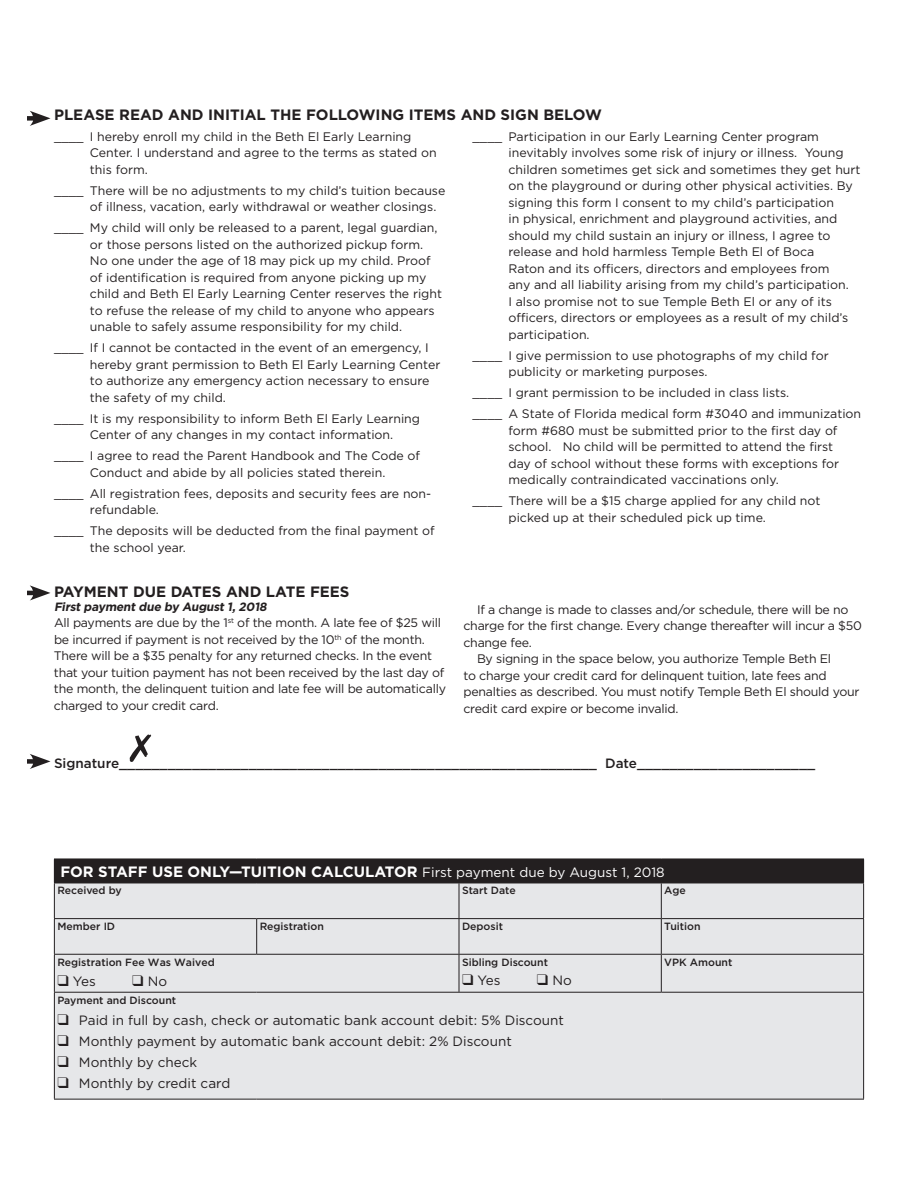
<style>
.page{position:relative;width:918px;height:1188px;background:#fff}
.page>*{position:absolute;margin:0;border:0;box-sizing:border-box;transform-origin:0 0}
.Header_Black{font:700 15px "Gotham";color:#231f20}
.t1{font:700 15px "Gotham";color:#fff}
.Gotham_9_12{font:13.5px "Gotham";color:#231f20}
.No_Spacing{font:500 13.5px "Gotham";color:#231f20}
.No_Spacing-2{font:12.3px/16.5px "Gotham";color:#231f20}
.No_Spacing-3{font:12.3px/16.5px "Gotham";letter-spacing:-.02em;color:#231f20}
.No_Spacing-4{font:italic 700 12px "Gotham";color:#231f20}
.table_type{font:500 10.5px "Gotham";color:#231f20}
.Gotham_9_12-2{font:500 10.5px "Gotham";color:#231f20}
.s1{font-weight:400;font-size:13.5px}
</style>
<div class="page">
<div style="left:27px;top:116px;width:11px;height:5px;background:#231f20"></div>
<svg style="left:30px;top:111px;width:21px;height:15px"></svg>
<div style="left:27px;top:759px;width:11px;height:5px;background:#231f20"></div>
<svg style="left:30px;top:754px;width:21px;height:15px"></svg>
<hr style="left:27px;top:591px;width:11px;height:4px;background:#231f20">
<svg style="left:30px;top:585px;width:21px;height:16px"></svg>
<svg style="left:130px;top:734px;width:21px;height:28px"></svg>
<div style="left:54px;top:859px;width:810px;height:24px;background:#231f20"></div>
<div style="left:55px;top:884px;width:808px;height:215px;background:#e6e7e9"></div>
<hr style="left:661px;top:883px;width:1px;height:35px;background:#231f20">
<hr style="left:256px;top:919px;width:1px;height:35px;background:#231f20">
<hr style="left:459px;top:918px;width:202px;height:1px;background:#231f20">
<hr style="left:459px;top:919px;width:1px;height:35px;background:#231f20">
<hr style="left:661px;top:918px;width:203px;height:1px;background:#231f20">
<hr style="left:661px;top:919px;width:1px;height:35px;background:#231f20">
<hr style="left:459px;top:954px;width:202px;height:1px;background:#231f20">
<hr style="left:661px;top:954px;width:203px;height:1px;background:#231f20">
<hr style="left:661px;top:955px;width:1px;height:37px;background:#231f20">
<hr style="left:863px;top:883px;width:1px;height:35px;background:#231f20">
<hr style="left:54px;top:919px;width:1px;height:35px;background:#231f20">
<hr style="left:863px;top:919px;width:1px;height:35px;background:#231f20">
<hr style="left:863px;top:955px;width:1px;height:37px;background:#231f20">
<hr style="left:459px;top:883px;width:202px;height:1px;background:#231f20">
<hr style="left:661px;top:883px;width:203px;height:1px;background:#231f20">
<hr style="left:54px;top:883px;width:203px;height:1px;background:#231f20">
<hr style="left:54px;top:883px;width:1px;height:35px;background:#231f20">
<hr style="left:257px;top:883px;width:202px;height:1px;background:#231f20">
<hr style="left:459px;top:883px;width:1px;height:35px;background:#231f20">
<hr style="left:54px;top:918px;width:203px;height:1px;background:#231f20">
<hr style="left:257px;top:918px;width:202px;height:1px;background:#231f20">
<hr style="left:54px;top:993px;width:1px;height:106px;background:#231f20">
<hr style="left:459px;top:992px;width:202px;height:1px;background:#231f20">
<hr style="left:661px;top:992px;width:203px;height:1px;background:#231f20">
<hr style="left:863px;top:993px;width:1px;height:106px;background:#231f20">
<hr style="left:54px;top:1099px;width:203px;height:1px;background:#231f20">
<hr style="left:257px;top:1099px;width:202px;height:1px;background:#231f20">
<hr style="left:459px;top:1099px;width:202px;height:1px;background:#231f20">
<hr style="left:661px;top:1099px;width:203px;height:1px;background:#231f20">
<hr style="left:54px;top:954px;width:203px;height:1px;background:#231f20">
<hr style="left:54px;top:955px;width:1px;height:37px;background:#231f20">
<hr style="left:257px;top:954px;width:202px;height:1px;background:#231f20">
<hr style="left:459px;top:955px;width:1px;height:37px;background:#231f20">
<hr style="left:54px;top:992px;width:203px;height:1px;background:#231f20">
<hr style="left:257px;top:992px;width:202px;height:1px;background:#231f20">
<p class="Header_Black" style="left:54px;top:105px;width:549px">PLEASE READ AND INITIAL THE FOLLOWING ITEMS AND SIGN BELOW</p>
<p class="No_Spacing-2" style="left:90px;top:128px;width:348px;text-indent:-36px">____ I hereby enroll my child in the Beth El Early Learning<br>Center. I understand and agree to the terms as stated on this form.</p>
<p class="No_Spacing-2" style="left:90px;top:182px;width:357px;text-indent:-36px">____ There will be no adjustments to my child’s tuition because of illness, vacation, early withdrawal or weather closings.</p>
<p class="No_Spacing-2" style="left:90px;top:220px;width:354px;text-indent:-36px">____ My child will only be released to a parent, legal guardian, or those persons listed on the authorized pickup form.<br>No one under the age of 18 may pick up my child. Proof of identification is required from anyone picking up my child and Beth El Early Learning Center reserves the right to refuse the release of my child to anyone who appears unable to safely assume responsibility for my child.</p>
<p class="No_Spacing-2" style="left:90px;top:340px;width:352px;text-indent:-36px">____ If I cannot be contacted in the event of an emergency, I hereby grant permission to Beth El Early Learning Center to authorize any emergency action necessary to ensure the safety of my child.</p>
<p class="No_Spacing-2" style="left:90px;top:410px;width:332px;text-indent:-36px">____ It is my responsibility to inform Beth El Early Learning<br>Center of any changes in my contact information.</p>
<p class="No_Spacing-2" style="left:54px;top:448px;width:368px;text-align:center">____ I agree to read the Parent Handbook and The Code of<br>Conduct and abide by all policies stated therein.</p>
<p class="No_Spacing-2" style="left:90px;top:485px;width:343px;text-indent:-36px">____ All registration fees, deposits and security fees are non&shy;refundable.</p>
<p class="No_Spacing-2" style="left:90px;top:523px;width:346px;text-indent:-36px">____ The deposits will be deducted from the final payment of the school year.</p>
<p class="No_Spacing-2" style="left:508px;top:128px;width:354px;text-indent:-36px">____ Participation in our Early Learning Center program inevitably involves some risk of injury or illness. Young children sometimes get sick and sometimes they get hurt on the playground or during other physical activities. By signing this form I consent to my child’s participation<br>in physical, enrichment and playground activities, and should my child sustain an injury or illness, I agree to release and hold harmless Temple Beth El of Boca<br>Raton and its officers, directors and employees from<br>any and all liability arising from my child’s participation.<br>I also promise not to sue Temple Beth El or any of its officers, directors or employees as a result of my child’s participation.</p>
<p class="No_Spacing-2" style="left:508px;top:347px;width:322px;text-indent:-36px">____ I give permission to use photographs of my child for publicity or marketing purposes.</p>
<p class="No_Spacing-2" style="left:472px;top:385px;width:318px">____ I grant permission to be included in class lists.</p>
<p class="No_Spacing-2" style="left:508px;top:406px;width:354px;text-indent:-36px">____ A State of Florida medical form #3040 and immunization form #680 must be submitted prior to the first day of school. No child will be permitted to attend the first<br>day of school without these forms with exceptions for medically contraindicated vaccinations only.</p>
<p class="No_Spacing-2" style="left:508px;top:493px;width:314px;text-indent:-36px">____ There will be a $15 charge applied for any child not picked up at their scheduled pick up time.</p>
<p class="Header_Black" style="left:54px;top:582px;width:297px">PAYMENT DUE DATES AND LATE FEES</p>
<p class="No_Spacing-4" style="left:54px;top:599px;width:217px">Firstpaymentdue by August1,2018</p>
<p class="No_Spacing-3" style="left:54px;top:614px;width:394px">All payments are due by the 1<sup>st</sup> of the month. A late fee of $25 will be incurred if payment is not received by the 10<sup>th</sup> of the month.<br>There will be a $35 penalty for any returned checks. In the event that your tuition payment has not been received by the last day of the month, the delinquent tuition and late fee will be automatically charged to your credit card.</p>
<p class="No_Spacing-3" style="left:464px;top:601px;width:400px;text-indent:14px">If a change is made to classes and/or schedule, there will be no charge for the first change. Every change thereafter will incur a $50 change fee.</p>
<p class="No_Spacing-3" style="left:464px;top:650px;width:398px;text-indent:14px">By signing in the space below, you authorize Temple Beth El<br>to charge your credit card for delinquent tuition, late fees and penalties as described. You must notify Temple Beth El should your credit card expire or become invalid.</p>
<p class="No_Spacing" style="left:54px;top:754px;width:763px">Signature___________________________________________________________ Date______________________</p>
<p class="t1" style="left:60px;top:862px;width:606px">FOR STAFF USE ONLY—TUITION CALCULATOR <span class="s1">First payment due by August 1, 2018</span></p>
<p class="table_type" style="left:57px;top:884px;width:66px">Received by</p>
<p class="table_type" style="left:462px;top:884px;width:55px">Start Date</p>
<p class="table_type" style="left:664px;top:884px;width:23px">Age</p>
<p class="table_type" style="left:57px;top:919px;width:59px">Member ID</p>
<p class="table_type" style="left:260px;top:919px;width:66px">Registration</p>
<p class="table_type" style="left:462px;top:919px;width:43px">Deposit</p>
<p class="table_type" style="left:664px;top:919px;width:38px">Tuition</p>
<p class="Gotham_9_12-2" style="left:57px;top:955px;width:159px">Registration Fee Was Waived</p>
<p class="Gotham_9_12" style="left:57px;top:972px;width:40px">❑ Yes</p>
<p class="Gotham_9_12" style="left:132px;top:972px;width:36px">❑ No</p>
<p class="table_type" style="left:462px;top:955px;width:87px">Sibling Discount</p>
<p class="Gotham_9_12" style="left:462px;top:972px;width:40px">❑ Yes</p>
<p class="Gotham_9_12" style="left:537px;top:972px;width:36px">❑ No</p>
<p class="table_type" style="left:664px;top:955px;width:70px">VPK Amount</p>
<p class="table_type" style="left:57px;top:993px;width:120px">Payment and Discount</p>
<p class="Gotham_9_12" style="left:57px;top:1011px;width:508px">❑ Paid in full by cash, check or automatic bank account debit: 5% Discount</p>
<p class="Gotham_9_12" style="left:57px;top:1032px;width:456px">❑ Monthly payment by automatic bank account debit: 2% Discount</p>
<p class="Gotham_9_12" style="left:57px;top:1053px;width:141px">❑ Monthly by check</p>
<p class="Gotham_9_12" style="left:57px;top:1074px;width:174px">❑ Monthly by credit card</p>
</div>
